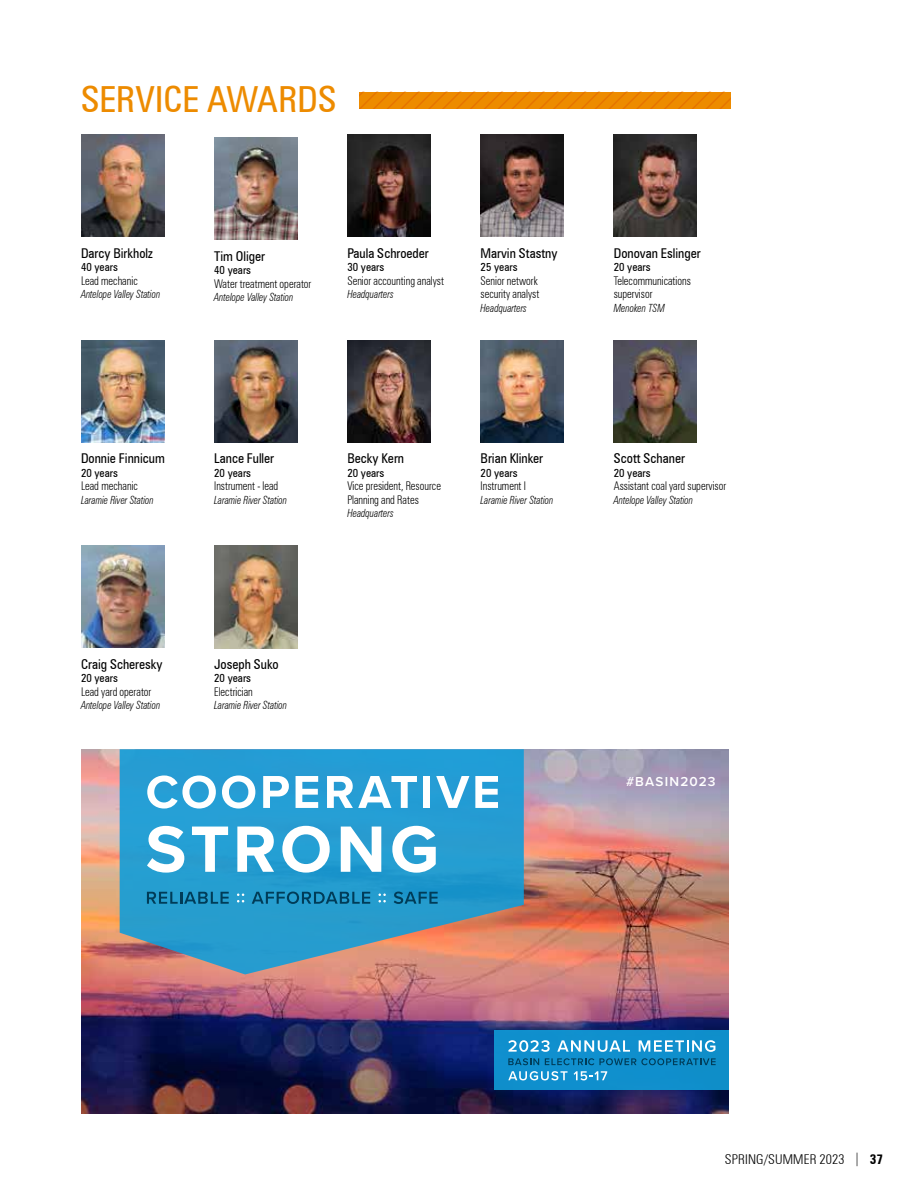
<style>
.page{position:relative;width:918px;height:1188px;background:#fff}
.page>*{position:absolute;margin:0;border:0;box-sizing:border-box;transform-origin:0 0}
.t1{font:condensed 36px "Zurich BT";color:#ed8b00}
.t2{font:condensed 13.5px "Zurich BT";color:#000}
.t3{font:300 condensed 13.5px "Zurich BT";letter-spacing:.015em;color:#000}
.t4{font:600 13.5px "Proxima Nova";letter-spacing:.085em;color:#fff}
.t5{font:300 condensed 12px/13.5px "Zurich BT";color:#000;scale:.88 1}
.t6{font:italic 300 condensed 11.25px "Zurich BT";color:#000;scale:.86 1}
.t7{font:condensed 11.25px "Zurich BT";color:#000}
.s1{font-stretch:normal}
.s2{font-weight:700}
</style>
<div class="page">
<img style="left:81px;top:135px;width:83px;height:102px">
<img style="left:214px;top:138px;width:83px;height:102px">
<img style="left:347px;top:135px;width:84px;height:102px">
<img style="left:481px;top:135px;width:83px;height:102px">
<img style="left:614px;top:135px;width:83px;height:102px">
<img style="left:81px;top:340px;width:83px;height:103px">
<img style="left:214px;top:340px;width:83px;height:102px">
<img style="left:347px;top:340px;width:83px;height:103px">
<img style="left:481px;top:341px;width:83px;height:102px">
<img style="left:614px;top:340px;width:83px;height:103px">
<svg style="left:359px;top:92px;width:371px;height:16px;background:#eb8700"></svg>
<img style="left:81px;top:546px;width:83px;height:102px">
<img style="left:214px;top:546px;width:83px;height:102px">
<img style="left:81px;top:749px;width:648px;height:365px">
<svg style="left:120px;top:749px;width:404px;height:225px;background:#4598bf"></svg>
<svg style="left:147px;top:775px;width:69px;height:34px"></svg>
<svg style="left:222px;top:775px;width:33px;height:34px"></svg>
<svg style="left:263px;top:776px;width:26px;height:32px"></svg>
<svg style="left:296px;top:776px;width:22px;height:32px"></svg>
<svg style="left:327px;top:776px;width:90px;height:32px"></svg>
<div style="left:424px;top:776px;width:6px;height:32px;background:#fff"></div>
<svg style="left:436px;top:776px;width:33px;height:32px"></svg>
<svg style="left:475px;top:776px;width:23px;height:32px"></svg>
<svg style="left:147px;top:826px;width:37px;height:47px"></svg>
<svg style="left:192px;top:827px;width:36px;height:45px"></svg>
<svg style="left:237px;top:827px;width:37px;height:45px"></svg>
<svg style="left:282px;top:826px;width:48px;height:47px"></svg>
<svg style="left:341px;top:827px;width:40px;height:45px"></svg>
<svg style="left:392px;top:826px;width:44px;height:47px"></svg>
<svg style="left:147px;top:892px;width:82px;height:12px"></svg>
<svg style="left:237px;top:893px;width:7px;height:9px"></svg>
<svg style="left:252px;top:892px;width:118px;height:12px"></svg>
<svg style="left:378px;top:893px;width:8px;height:9px"></svg>
<svg style="left:394px;top:892px;width:44px;height:12px"></svg>
<div style="left:495px;top:1030px;width:234px;height:60px;background:#0f8fcd"></div>
<svg style="left:508px;top:1040px;width:42px;height:12px"></svg>
<svg style="left:557px;top:1040px;width:73px;height:12px"></svg>
<svg style="left:639px;top:1040px;width:76px;height:12px"></svg>
<svg style="left:508px;top:1058px;width:31px;height:7px"></svg>
<svg style="left:545px;top:1058px;width:171px;height:7px"></svg>
<svg style="left:508px;top:1071px;width:60px;height:9px"></svg>
<svg style="left:574px;top:1071px;width:33px;height:9px"></svg>
<h1 class="t1" style="left:81px;top:77px;width:257px">SERVICE AWARDS</h1>
<p class="t2" style="left:81px;top:245px;width:73px">Darcy Birkholz</p>
<p class="t7" style="left:81px;top:261px;width:38px">40 years</p>
<p class="t5" style="left:81px;top:274px;width:66px">Lead mechanic</p>
<p class="t6" style="left:81px;top:288px;width:94px">Antelope Valley Station</p>
<p class="t2" style="left:214px;top:248px;width:52px">Tim Oliger</p>
<p class="t7" style="left:214px;top:264px;width:38px">40 years</p>
<p class="t5" style="left:214px;top:277px;width:112px">Water treatment operator</p>
<p class="t6" style="left:214px;top:291px;width:94px">Antelope Valley Station</p>
<p class="t2" style="left:347px;top:245px;width:83px">Paula Schroeder</p>
<p class="t7" style="left:347px;top:261px;width:38px">30 years</p>
<p class="t5" style="left:347px;top:274px;width:111px">Senior accounting analyst</p>
<p class="t6" style="left:347px;top:288px;width:55px">Headquarters</p>
<p class="t2" style="left:481px;top:245px;width:78px">Marvin Stastny</p>
<p class="t7" style="left:481px;top:261px;width:38px">25 years</p>
<p class="t5" style="left:481px;top:274px;width:68px">Senior network security analyst</p>
<p class="t6" style="left:481px;top:301px;width:55px">Headquarters</p>
<p class="t2" style="left:614px;top:245px;width:88px">Donovan Eslinger</p>
<p class="t7" style="left:614px;top:261px;width:38px">20 years</p>
<p class="t5" style="left:614px;top:274px;width:89px">Telecommunications supervisor</p>
<p class="t6" style="left:614px;top:301px;width:61px">Menoken TSM</p>
<p class="t2" style="left:81px;top:450px;width:85px">Donnie Finnicum</p>
<p class="t7" style="left:81px;top:466px;width:38px">20 years</p>
<p class="t5" style="left:81px;top:479px;width:66px">Lead mechanic</p>
<p class="t6" style="left:81px;top:493px;width:86px">Laramie River Station</p>
<p class="t2" style="left:214px;top:450px;width:61px">Lance Fuller</p>
<p class="t7" style="left:214px;top:466px;width:38px">20 years</p>
<p class="t5" style="left:214px;top:479px;width:74px">Instrument - lead</p>
<p class="t6" style="left:214px;top:493px;width:86px">Laramie River Station</p>
<p class="t2" style="left:81px;top:656px;width:83px">Craig Scheresky</p>
<p class="t7" style="left:81px;top:672px;width:38px">20 years</p>
<p class="t5" style="left:81px;top:685px;width:82px">Lead yard operator</p>
<p class="t6" style="left:81px;top:699px;width:94px">Antelope Valley Station</p>
<p class="t2" style="left:214px;top:656px;width:66px">Joseph Suko</p>
<p class="t7" style="left:214px;top:672px;width:38px">20 years</p>
<p class="t5" style="left:214px;top:685px;width:46px">Electrician</p>
<p class="t6" style="left:214px;top:699px;width:86px">Laramie River Station</p>
<p class="t2" style="left:347px;top:450px;width:58px">Becky Kern</p>
<p class="t7" style="left:347px;top:466px;width:38px">20 years</p>
<p class="t5" style="left:347px;top:479px;width:108px">Vice president, Resource<br>Planning and Rates</p>
<p class="t6" style="left:347px;top:507px;width:55px">Headquarters</p>
<p class="t2" style="left:481px;top:450px;width:64px">Brian Klinker</p>
<p class="t7" style="left:481px;top:466px;width:38px">20 years</p>
<p class="t5" style="left:481px;top:479px;width:53px">Instrument I</p>
<p class="t6" style="left:481px;top:493px;width:86px">Laramie River Station</p>
<p class="t2" style="left:614px;top:450px;width:73px">Scott Schaner</p>
<p class="t7" style="left:614px;top:466px;width:38px">20 years</p>
<p class="t5" style="left:614px;top:479px;width:129px">Assistant coal yard supervisor</p>
<p class="t6" style="left:614px;top:493px;width:94px">Antelope Valley Station</p>
<p class="t4" style="left:626px;top:772px;width:91px">#BASIN2023</p>
<p class="t3" style="left:725px;top:1151px;width:160px">SPRING/SUMMER 2023 <span class="s1">|</span> <span class="s2">37</span></p>
</div>
